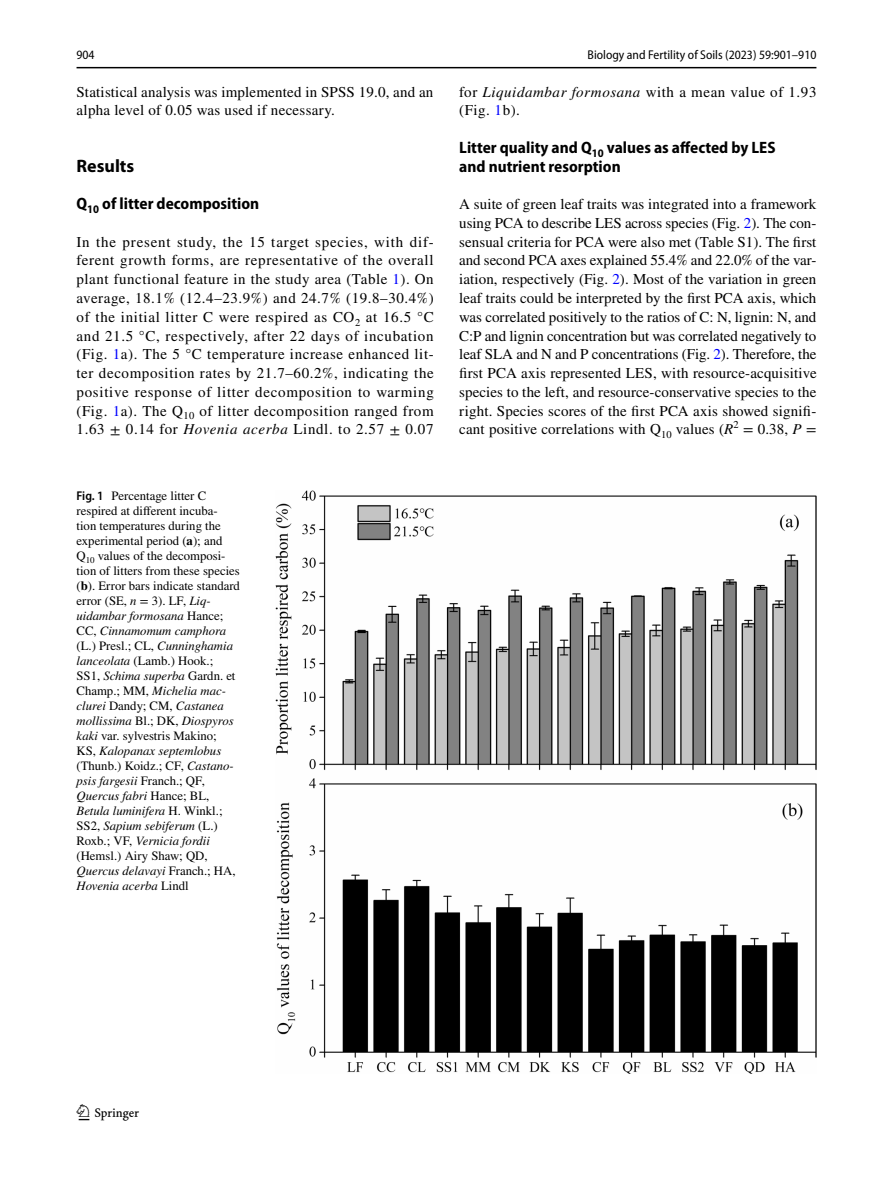
<style>
.page{position:relative;width:893px;height:1187px;background:#fff}
.page>*{position:absolute;margin:0;border:0;box-sizing:border-box;transform-origin:0 0}
.t1{font:22.5px "Springnew Regular 2";color:#000}
.t2{font:700 18px "Myriad Pro";color:#000}
.t3{font:700 semi-condensed 16.5px/18.8px "Myriad Pro";color:#000}
.t4{font:15px/18.8px "STIX";letter-spacing:.015em;color:#000;text-align:justify}
.t5{font:15px/18.8px "STIX";letter-spacing:.035em;color:#000}
.t6{font:12.75px/15px "STIX";color:#000}
.t7{font:semi-condensed 12.75px "Myriad Pro";color:#000}
.s1{color:#00f}
.s2{font-style:italic}
.s3{font-family:"Myriad Pro";font-weight:600;font-stretch:semi-condensed}
.s4{font-weight:700}
</style>
<div class="page">
<hr style="left:77px;top:67px;width:739px;height:1px;background:#000">
<img style="left:275px;top:490px;width:541px;height:583px">
<p class="t7" style="left:77px;top:48px;width:20px">904</p>
<p class="t7" style="left:588px;top:48px;width:230px">Biology and Fertility of Soils (2023) 59:901–910</p>
<p class="t4" style="left:77px;top:83px;width:358px">Statistical analysis was implemented in SPSS 19.0, and an alpha level of 0.05 was used if necessary.</p>
<p class="t2" style="left:77px;top:154px;width:59px">Results</p>
<p class="t3" style="left:77px;top:194px;width:184px">Q<sub>10</sub> of litter decomposition</p>
<p class="t4" style="left:77px;top:233px;width:359px">In the present study, the 15 target species, with dif&shy;ferent growth forms, are representative of the overall plant functional feature in the study area (Table <span class="s1">1</span>). On average, 18.1% (12.4–23.9%) and 24.7% (19.8–30.4%) of the initial litter C were respired as CO<sub>2</sub> at 16.5 °C and 21.5 °C, respectively, after 22 days of incubation (Fig. <span class="s1">1</span>a). The 5 °C temperature increase enhanced lit&shy;ter decomposition rates by 21.7–60.2%, indicating the positive response of litter decomposition to warming (Fig. <span class="s1">1</span>a). The Q<sub>10</sub> of litter decomposition ranged from 1.63 ± 0.14 for <span class="s2">Hovenia acerba</span> Lindl. to 2.57 ± 0.07</p>
<p class="t6" style="left:77px;top:489px;width:165px"><span class="s3">Fig. 1</span> Percentage litter C respired at different incuba&shy;tion temperatures during the experimental period (<span class="s4">a</span>); and<br>Q<sub>10</sub> values of the decomposi&shy;tion of litters from these species (<span class="s4">b</span>). Error bars indicate standard error (SE, <span class="s2">n</span> = 3). LF, <span class="s2">Liq&shy;uidambar formosana</span> Hance;<br>CC, <span class="s2">Cinnamomum camphora </span>(L.) Presl.; CL, <span class="s2">Cunninghamia lanceolata</span> (Lamb.) Hook.;<br>SS1, <span class="s2">Schima superba</span> Gardn. et<br>Champ.; MM, <span class="s2">Michelia mac&shy;clurei</span> Dandy; CM, <span class="s2">Castanea mollissima</span> Bl.; DK, <span class="s2">Diospyros kaki</span> var. sylvestris Makino;<br>KS, <span class="s2">Kalopanax septemlobus </span>(Thunb.) Koidz.; CF, <span class="s2">Castano&shy;psis fargesii</span> Franch.; QF,<br><span class="s2">Quercus fabri</span> Hance; BL,<br><span class="s2">Betula luminifera</span> H. Winkl.;<br>SS2, <span class="s2">Sapium sebiferum</span> (L.)<br>Roxb.; VF, <span class="s2">Vernicia fordii </span>(Hemsl.) Airy Shaw; QD,<br><span class="s2">Quercus delavayi</span> Franch.; HA,<br><span class="s2">Hovenia acerba</span> Lindl</p>
<p class="t5" style="left:459px;top:83px;width:359px">for <span class="s2">Liquidambar formosana</span> with a mean value of 1.93 (Fig. <span class="s1">1</span>b).</p>
<p class="t3" style="left:459px;top:138px;width:318px">Litter quality and Q<sub>10</sub> values as affected by LES and nutrient resorption</p>
<p class="t4" style="left:459px;top:196px;width:359px">A suite of green leaf traits was integrated into a framework using PCA to describe LES across species (Fig. <span class="s1">2</span>). The con&shy;sensual criteria for PCA were also met (Table S1). The first and second PCA axes explained 55.4% and 22.0% of the var&shy;iation, respectively (Fig. <span class="s1">2</span>). Most of the variation in green leaf traits could be interpreted by the first PCA axis, which was correlated positively to the ratios of C: N, lignin: N, and C:P and lignin concentration but was correlated negatively to leaf SLA and N and P concentrations (Fig. <span class="s1">2</span>). Therefore, the first PCA axis represented LES, with resource-acquisitive species to the left, and resource-conservative species to the right. Species scores of the first PCA axis showed signifi&shy;cant positive correlations with Q<sub>10</sub> values (<span class="s2">R</span><sup>2</sup> = 0.38, <span class="s2">P</span> =</p>
<h1 class="t1" style="left:79px;top:1104px;width:62px">1 3</h1>
</div>
